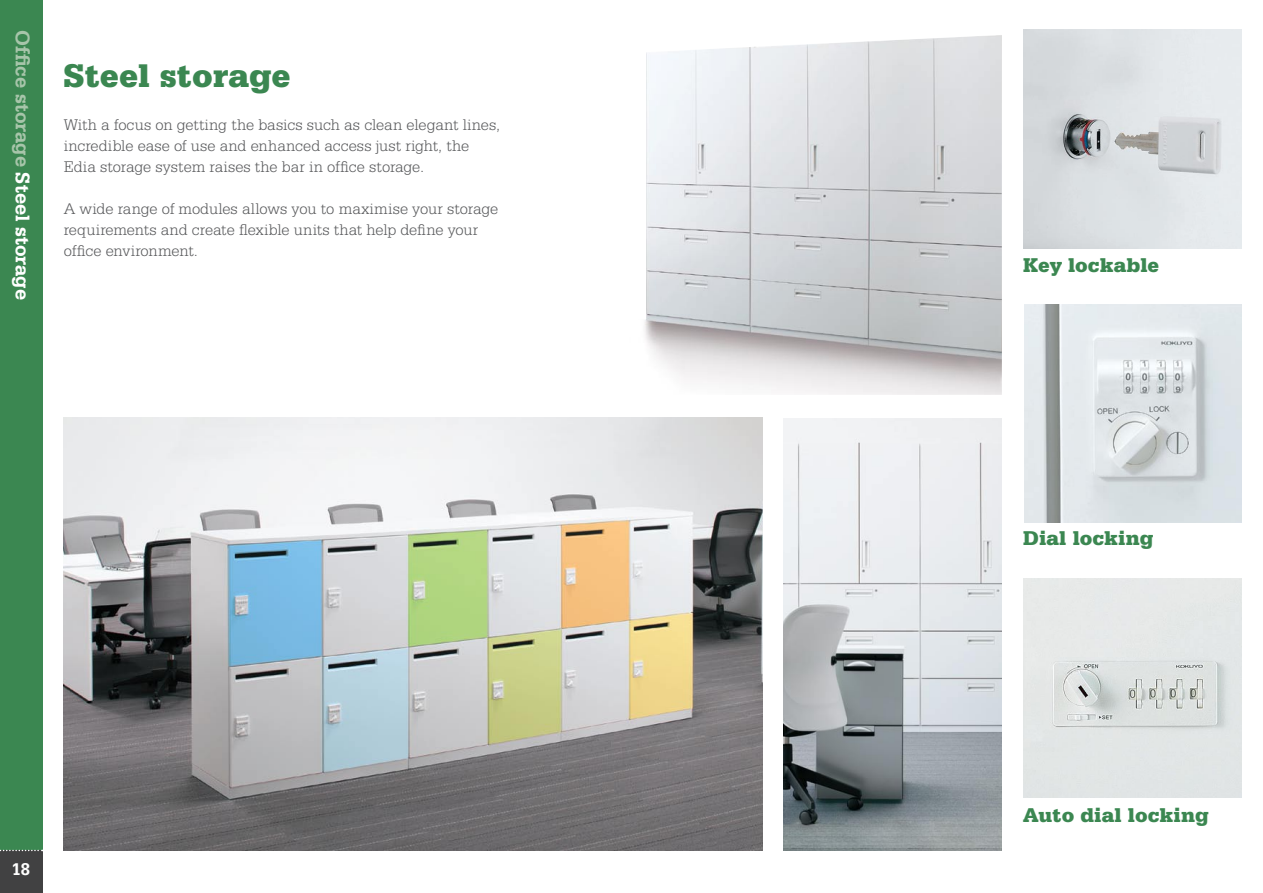
<style>
.page{position:relative;width:1263px;height:893px;background:#fff}
.page>*{position:absolute;margin:0;border:0;box-sizing:border-box;transform-origin:0 0}
.t1{font:900 34.5px "Serifa BT";letter-spacing:-.005em;color:#3b8751}
.t2{font:900 21px "Serifa BT";letter-spacing:.005em;color:#3b8751}
.t3{font:700 21px "Serifa BT";color:#a7c5aa}
.t4{font:700 18px "Serifa BT";color:#fff}
.t5{font:300 16.5px/21px "Serifa BT";color:#58595b}
.s1{color:#fff}
</style>
<div class="page">
<div style="left:0;top:0;width:43px;height:893px;background:#3b8751"></div>
<div style="left:0;top:850px;width:43px;height:43px;background:#414142"></div>
<svg style="left:0;top:850px;width:43px;height:1px"></svg>
<img style="left:1023px;top:30px;width:218px;height:218px">
<img style="left:1023px;top:579px;width:218px;height:218px">
<img style="left:1024px;top:305px;width:217px;height:217px">
<img style="left:64px;top:417px;width:698px;height:433px">
<img style="left:644px;top:35px;width:358px;height:360px">
<img style="left:783px;top:418px;width:219px;height:432px">
<p class="t3" style="left:36px;top:30px;width:272px;rotate:90deg">Office storage <span class="s1">Steel storage</span></p>
<h1 class="t1" style="left:64px;top:55px;width:228px">Steel storage</h1>
<p class="t5" style="left:64px;top:114px;width:438px">With a focus on getting the basics such as clean elegant lines, incredible ease of use and enhanced access just right, the<br>Edia storage system raises the bar in office storage.</p>
<p class="t5" style="left:64px;top:198px;width:436px">A wide range of modules allows you to maximise your storage requirements and create flexible units that help define your office environment.</p>
<p class="t4" style="left:11px;top:858px;width:20px">18</p>
<p class="t2" style="left:1023px;top:251px;width:138px">Key lockable</p>
<p class="t2" style="left:1023px;top:525px;width:132px">Dial locking</p>
<p class="t2" style="left:1023px;top:802px;width:187px">Auto dial locking</p>
</div>
